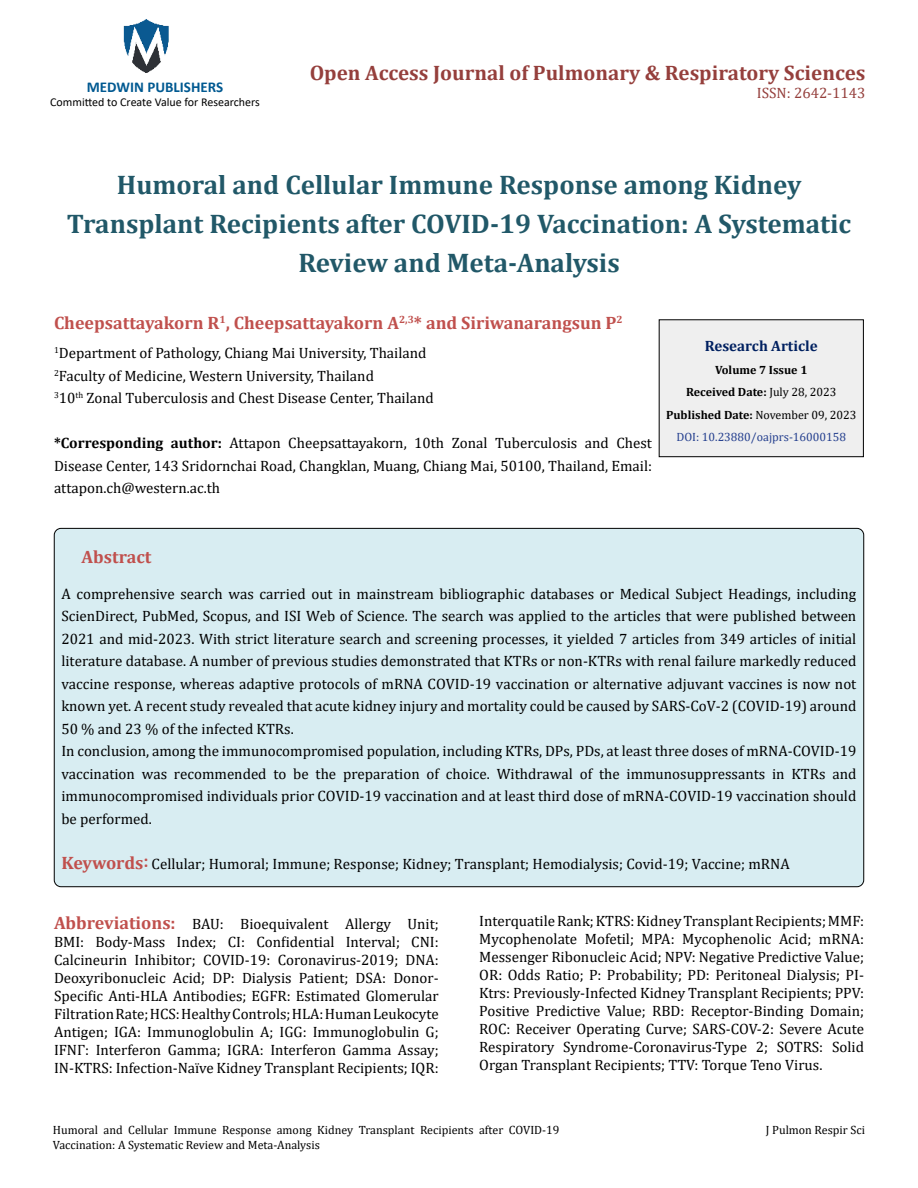
<style>
.page{position:relative;width:918px;height:1188px;background:#fff}
.page>*{position:absolute;margin:0;border:0;box-sizing:border-box;transform-origin:0 0}
.t1{font:700 27px/39px "Cambria";color:#215868;text-align:center}
.t2{font:700 21px "Cambria";color:#953f3c}
.t3{font:700 18px "Cambria";color:#c0504d}
.t4{font:15px/18px "Cambria";color:#000;text-align:justify}
.t5{font:700 15px "Calibri";color:#005991}
.t6{font:700 15px "Cambria";color:#002060}
.t7{font:15px "Cambria";color:#953f3c}
.t8{font:12px/14.4px "Cambria";color:#000}
.t9{font:700 12px/22.5px "Cambria";color:#000;text-align:center}
.t10{font:12px "Calibri";color:#000}
.s1{font-weight:700}
.s2{font-weight:400}
.s3{font-weight:400;color:#25408f}
.s4{font-weight:700;font-size:18px;color:#c0504d}
.s5{font-family:"Calibri";font-weight:700;font-size:18px;color:#c0504d}
</style>
<div class="page">
<img style="left:123px;top:19px;width:46px;height:54px">
<div style="left:659px;top:320px;width:204px;height:137px;background:#efefef"></div>
<div style="left:659px;top:319px;width:205px;height:138px;border:1px solid #000"></div>
<div style="left:54px;top:528px;width:810px;height:359px;background:#d8edf2;border-radius:7px"></div>
<p class="t5" style="left:87px;top:76px;width:138px">MEDWIN PUBLISHERS</p>
<p class="t10" style="left:50px;top:94px;width:211px">Committed to Create Value for Researchers</p>
<h2 class="t2" style="left:310px;top:58px;width:557px">Open Access Journal of Pulmonary &amp; Respiratory Sciences</h2>
<p class="t7" style="left:757px;top:84px;width:110px">ISSN: 2642-1143</p>
<h1 class="t1" style="left:67px;top:165px;width:786px">Humoral and Cellular Immune Response among Kidney<br>Transplant Recipients after COVID-19 Vaccination: A Systematic<br>Review and Meta-Analysis</h1>
<p class="t3" style="left:54px;top:310px;width:570px">Cheepsattayakorn R<sup>1</sup>, Cheepsattayakorn A<sup>2,3</sup>* and Siriwanarangsun P<sup>2</sup></p>
<p class="t4" style="left:54px;top:342px;width:381px;line-height:22.5px;text-align:left"><sup>1</sup>Department of Pathology, Chiang Mai University, Thailand<br><sup>2</sup>Faculty of Medicine, Western University, Thailand<br><sup>3</sup>10<sup>th</sup> Zonal Tuberculosis and Chest Disease Center, Thailand</p>
<p class="t4" style="left:54px;top:432px;width:600px;line-height:22.5px"><span class="s1">*Corresponding author:</span> Attapon Cheepsattayakorn, 10th Zonal Tuberculosis and Chest Disease Center, 143 Sridornchai Road, Changklan, Muang, Chiang Mai, 50100, Thailand, Email: attapon.ch@western.ac.th</p>
<p class="t6" style="left:705px;top:336px;width:114px">Research Article</p>
<p class="t9" style="left:666px;top:358px;width:192px">Volume 7 Issue 1<br>Received Date: <span class="s2">July 28, 2023<br></span>Published Date: <span class="s2">November 09, 2023<br></span><span class="s3">DOI: 10.23880/oajprs-16000158</span></p>
<p class="t3" style="left:82px;top:544px;width:71px">Abstract</p>
<p class="t4" style="left:61px;top:582px;width:797px;line-height:22.5px;text-align:left">A comprehensive search was carried out in mainstream bibliographic databases or Medical Subject Headings, including ScienDirect, PubMed, Scopus, and ISI Web of Science. The search was applied to the articles that were published between 2021 and mid-2023. With strict literature search and screening processes, it yielded 7 articles from 349 articles of initial literature database. A number of previous studies demonstrated that KTRs or non-KTRs with renal failure markedly reduced vaccine response, whereas adaptive protocols of mRNA COVID-19 vaccination or alternative adjuvant vaccines is now not known yet. A recent study revealed that acute kidney injury and mortality could be caused by SARS-CoV-2 (COVID-19) around 50 % and 23 % of the infected KTRs.<br>In conclusion, among the immunocompromised population, including KTRs, DPs, PDs, at least three doses of mRNA-COVID-19 vaccination was recommended to be the preparation of choice. Withdrawal of the immunosuppressants in KTRs and immunocompromised individuals prior COVID-19 vaccination and at least third dose of mRNA-COVID-19 vaccination should be performed.</p>
<p class="t4" style="left:61px;top:855px;width:730px"><span class="s4">Keywords</span><span class="s5">:</span> Cellular; Humoral; Immune; Response; Kidney; Transplant; Hemodialysis; Covid-19; Vaccine; mRNA</p>
<p class="t4" style="left:54px;top:915px;width:386px"><span class="s4">Abbreviations:</span> BAU: Bioequivalent Allergy Unit; BMI: Body-Mass Index; CI: Confidential Interval; CNI:<br>Calcineurin Inhibitor; COVID-19: Coronavirus-2019; DNA:<br>Deoxyribonucleic Acid; DP: Dialysis Patient; DSA: Donor-Specific Anti-HLA Antibodies; EGFR: Estimated Glomerular Filtration Rate; HCS: Healthy Controls; HLA: Human Leukocyte Antigen; IGA: Immunoglobulin A; IGG: Immunoglobulin G; IFNΓ: Interferon Gamma; IGRA: Interferon Gamma Assay; IN-KTRS: Infection-Naïve Kidney Transplant Recipients; IQR:</p>
<p class="t4" style="left:479px;top:912px;width:386px">Interquatile Rank; KTRS: Kidney Transplant Recipients; MMF:<br>Mycophenolate Mofetil; MPA: Mycophenolic Acid; mRNA:<br>Messenger Ribonucleic Acid; NPV: Negative Predictive Value; OR: Odds Ratio; P: Probability; PD: Peritoneal Dialysis; PI-Ktrs: Previously-Infected Kidney Transplant Recipients; PPV:<br>Positive Predictive Value; RBD: Receptor-Binding Domain; ROC: Receiver Operating Curve; SARS-COV-2: Severe Acute Respiratory Syndrome-Coronavirus-Type 2; SOTRS: Solid Organ Transplant Recipients; TTV: Torque Teno Virus.</p>
<p class="t8" style="left:53px;top:1123px;width:508px">Humoral and Cellular Immune Response among Kidney Transplant Recipients after COVID-19<br>Vaccination: A Systematic Review and Meta-Analysis</p>
<p class="t8" style="left:766px;top:1123px;width:101px">J Pulmon Respir Sci</p>
</div>
